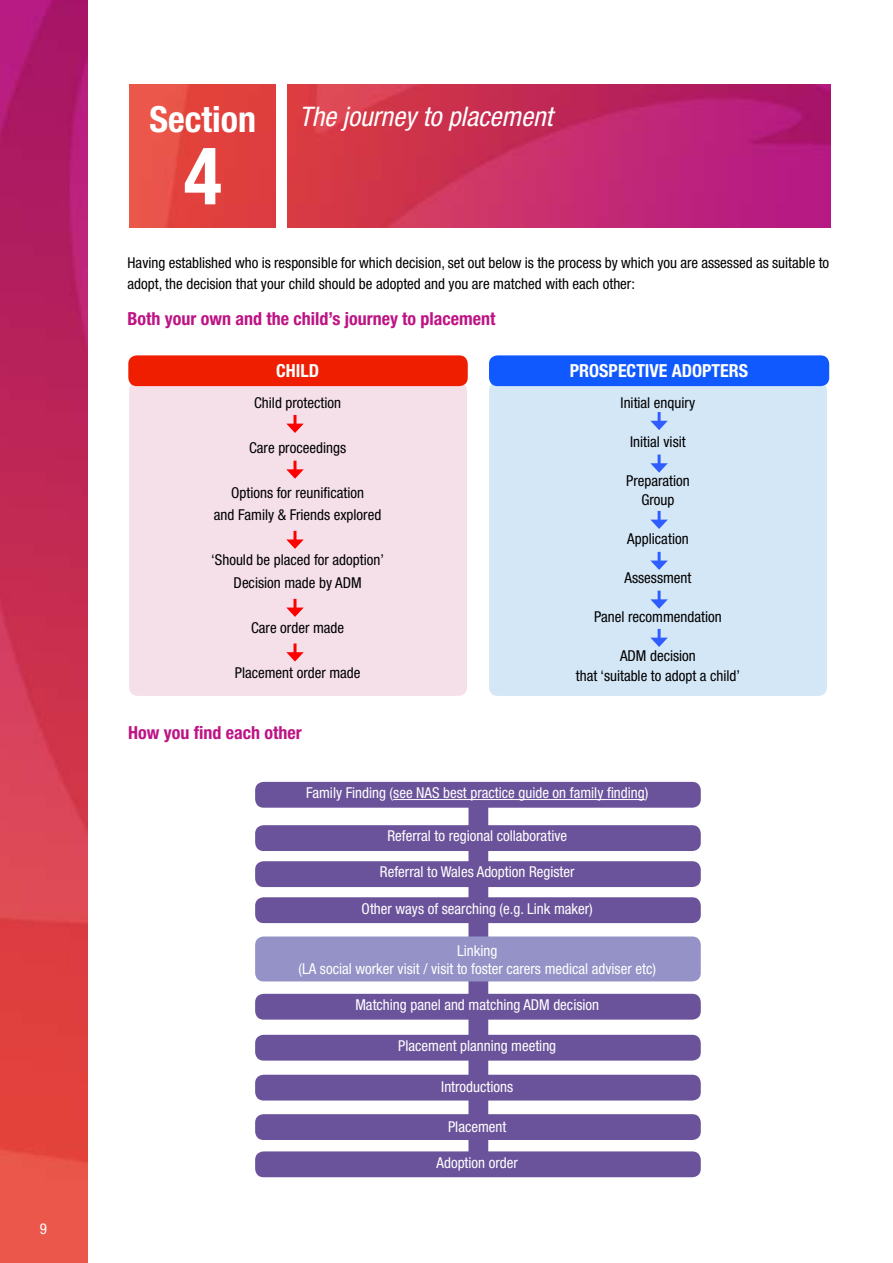
<style>
.page{position:relative;width:893px;height:1263px;background:#fff}
.page>*{position:absolute;margin:0;border:0;box-sizing:border-box;transform-origin:0 0}
.t1{font:700 condensed 79.5px "Helvetica Neue LT Std";color:#fff}
.t2{font:700 condensed 36px "Helvetica Neue LT Std";color:#fff}
.t3{font:italic condensed 27px "Helvetica Neue LT Std";color:#fff}
.t4{font:700 condensed 18px "Helvetica Neue LT Std";color:#be1384}
.t5{font:700 condensed 18px "Helvetica Neue LT Std";color:#fff}
.t6{font:condensed 15px/22.5px "Helvetica Neue LT Std";color:#000;text-align:center}
.t7{font:condensed 15px/18px "Helvetica Neue LT Std";color:#fff;text-align:center}
</style>
<div class="page">
<img style="left:0;top:0;width:87px;height:1263px">
<div style="left:468px;top:796px;width:20px;height:378px;background:#6b539b;border-radius:8px"></div>
<div style="left:129px;top:382px;width:338px;height:314px;background:#f5e0ea;border-radius:9px"></div>
<div style="left:489px;top:382px;width:338px;height:314px;background:#d4e7f7;border-radius:9px"></div>
<div style="left:128px;top:355px;width:340px;height:31px;background:#ef1e00;border-radius:9px"></div>
<div style="left:489px;top:355px;width:340px;height:31px;background:#1059ff;border-radius:9px"></div>
<svg style="left:286px;top:599px;width:18px;height:18px"></svg>
<svg style="left:286px;top:415px;width:18px;height:18px"></svg>
<svg style="left:286px;top:461px;width:18px;height:18px"></svg>
<svg style="left:286px;top:531px;width:18px;height:18px"></svg>
<svg style="left:286px;top:643px;width:18px;height:18px"></svg>
<svg style="left:650px;top:591px;width:18px;height:18px"></svg>
<svg style="left:650px;top:552px;width:18px;height:18px"></svg>
<svg style="left:650px;top:412px;width:18px;height:18px"></svg>
<svg style="left:650px;top:455px;width:18px;height:18px"></svg>
<svg style="left:650px;top:511px;width:18px;height:18px"></svg>
<svg style="left:650px;top:629px;width:18px;height:18px"></svg>
<div style="left:255px;top:782px;width:446px;height:26px;background:#6b539b;border-radius:9px"></div>
<hr style="left:393px;top:799px;width:252px;height:1px;background:#fff">
<div style="left:255px;top:936px;width:446px;height:45px;background:#9492c7;border-radius:9px"></div>
<div style="left:255px;top:825px;width:446px;height:26px;background:#6b539b;border-radius:9px"></div>
<div style="left:255px;top:861px;width:446px;height:26px;background:#6b539b;border-radius:9px"></div>
<div style="left:255px;top:897px;width:446px;height:26px;background:#6b539b;border-radius:9px"></div>
<div style="left:255px;top:994px;width:446px;height:26px;background:#6b539b;border-radius:9px"></div>
<div style="left:255px;top:1035px;width:446px;height:25px;background:#6b539b;border-radius:9px"></div>
<div style="left:255px;top:1075px;width:446px;height:25px;background:#6b539b;border-radius:9px"></div>
<div style="left:255px;top:1114px;width:446px;height:26px;background:#6b539b;border-radius:9px"></div>
<div style="left:255px;top:1151px;width:446px;height:26px;background:#6b539b;border-radius:9px"></div>
<img style="left:129px;top:85px;width:702px;height:142px">
<div style="left:277px;top:81px;width:10px;height:151px;background:#fff"></div>
<p class="t7" style="left:40px;top:1219px;width:9px">9</p>
<h2 class="t2" style="left:149px;top:98px;width:108px">Section</h2>
<h1 class="t1" style="left:184px;top:128px;width:40px">4</h1>
<h3 class="t3" style="left:299px;top:101px;width:255px">The journey to placement</h3>
<p class="t6" style="left:128px;top:253px;width:703px;line-height:21px;text-align:left">Having established who is responsible for which decision, set out below is the process by which you are assessed as suitable to adopt, the decision that your child should be adopted and you are matched with each other:</p>
<p class="t4" style="left:128px;top:308px;width:369px">Both your own and the child’s journey to placement</p>
<p class="t5" style="left:276px;top:360px;width:44px">CHILD</p>
<p class="t5" style="left:570px;top:360px;width:180px">PROSPECTIVE ADOPTERS</p>
<p class="t6" style="left:621px;top:391px;width:76px">Initial enquiry</p>
<p class="t6" style="left:630px;top:430px;width:57px">Initial visit</p>
<p class="t6" style="left:626px;top:471px;width:65px;line-height:19.5px">Preparation<br>Group</p>
<p class="t6" style="left:627px;top:528px;width:63px">Application</p>
<p class="t6" style="left:624px;top:567px;width:68px">Assessment</p>
<p class="t6" style="left:594px;top:606px;width:129px">Panel recommendation</p>
<p class="t6" style="left:576px;top:646px;width:166px;line-height:19.5px">ADM decision<br>that ‘suitable to adopt a child’</p>
<p class="t6" style="left:254px;top:391px;width:88px">Child protection</p>
<p class="t6" style="left:249px;top:436px;width:98px">Care proceedings</p>
<p class="t6" style="left:214px;top:481px;width:169px">Options for reunification<br>and Family &amp; Friends explored</p>
<p class="t6" style="left:211px;top:549px;width:174px">‘Should be placed for adoption’<br>Decision made by ADM</p>
<p class="t6" style="left:251px;top:616px;width:94px">Care order made</p>
<p class="t6" style="left:235px;top:661px;width:127px">Placement order made</p>
<p class="t4" style="left:128px;top:722px;width:175px">How you find each other</p>
<p class="t7" style="left:306px;top:784px;width:344px">Family Finding (see NAS best practice guide on family finding)</p>
<p class="t7" style="left:387px;top:826px;width:181px">Referral to regional collaborative</p>
<p class="t7" style="left:380px;top:862px;width:196px">Referral to Wales Adoption Register</p>
<p class="t7" style="left:362px;top:900px;width:233px">Other ways of searching (e.g. Link maker)</p>
<p class="t7" style="left:299px;top:942px;width:359px">Linking<br>(LA social worker visit / visit to foster carers medical adviser etc)</p>
<p class="t7" style="left:355px;top:996px;width:245px">Matching panel and matching ADM decision</p>
<p class="t7" style="left:398px;top:1037px;width:159px">Placement planning meeting</p>
<p class="t7" style="left:441px;top:1078px;width:73px">Introductions</p>
<p class="t7" style="left:448px;top:1117px;width:60px">Placement</p>
<p class="t7" style="left:437px;top:1153px;width:83px">Adoption order</p>
</div>
